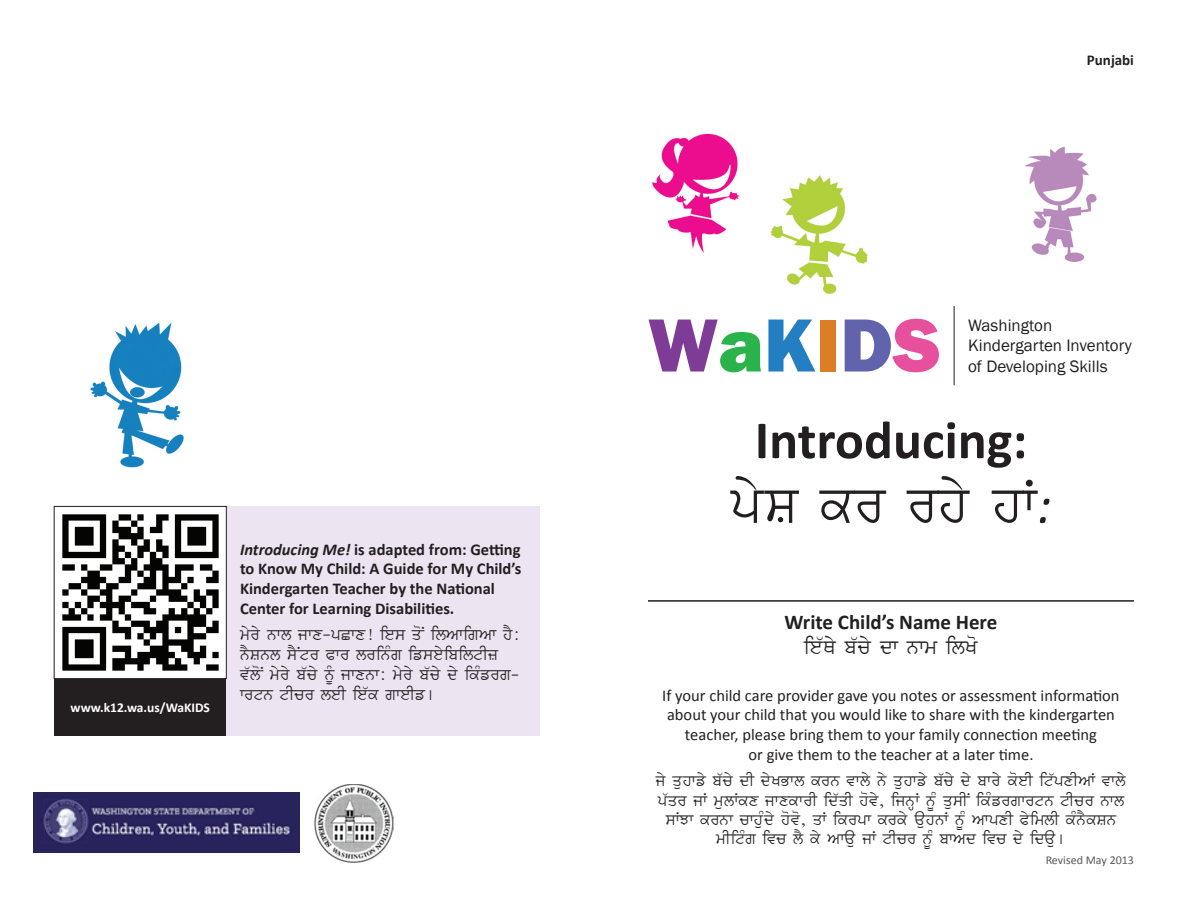
<style>
.page{position:relative;width:1188px;height:918px;background:#fff}
.page>*{position:absolute;margin:0;border:0;box-sizing:border-box;transform-origin:0 0}
.t1{font:800 78px "Franklin Gothic";color:#7f3c97}
.t2{font:700 54px "Calibri";color:#231f20}
.t3{font:54px "Anmol Lipi";color:#231f20}
.t4{font:700 21px "Calibri";color:#231f20}
.t5{font:21px "Anmol Lipi";color:#231f20}
.t6{font:16.95px "Franklin Gothic";color:#231f20}
.t7{font:16.5px/19.8px "Calibri";color:#231f20;text-align:center}
.t8{font:700 16.5px/19.8px "Calibri";color:#231f20}
.t9{font:16.5px/19.8px "Anmol Lipi";color:#231f20}
.t10{font:16.2px/19.4px "Anmol Lipi";color:#231f20;text-align:center}
.t11{font:700 15px "Calibri";color:#231f20}
.t12{font:700 13.5px "Calibri";color:#fff}
.t13{font:12px "Calibri";color:#57585a}
.s1{font-style:italic}
.s2{color:#2ab34b}
.s3{color:#247ec2}
.s4{color:#db7e26}
.s5{color:#6163ac}
.s6{color:#e6509d}
.s7{font-family:"Calibri";font-style:italic}
</style>
<div class="page">
<div style="left:54px;top:679px;width:172px;height:57px;background:#231f20"></div>
<div style="left:226px;top:506px;width:314px;height:230px;background:#ece5f1"></div>
<hr style="left:954px;top:307px;width:1px;height:78px;background:#231f20">
<hr style="left:648px;top:600px;width:486px;height:2px;background:#231f20">
<img style="left:90px;top:322px;width:94px;height:146px">
<img style="left:62px;top:514px;width:157px;height:157px">
<div style="left:54px;top:506px;width:173px;height:173px;border:1px solid #231f20"></div>
<img style="left:315px;top:784px;width:78px;height:79px">
<img style="left:34px;top:792px;width:265px;height:61px">
<img style="left:1024px;top:146px;width:73px;height:116px">
<img style="left:770px;top:175px;width:98px;height:119px">
<img style="left:652px;top:133px;width:88px;height:120px">
<h1 class="t12" style="left:71px;top:699px;width:141px">www.k12.wa.us/WaKIDS</h1>
<p class="t8" style="left:240px;top:539px;width:282px"><span class="s1">Introducing Me!</span> is adapted from: Getting</p>
<p class="t8" style="left:240px;top:559px;width:283px">to Know My Child: A Guide for My Child’s</p>
<p class="t8" style="left:240px;top:579px;width:256px">Kindergarten Teacher by the National<br>Center for Learning Disabilities.</p>
<p class="t9" style="left:240px;top:626px;width:284px">MYRYNWL JWX-PCWX! IES QON ILAWIGAW HY:<br>NYSNL SYNTR PWR LRINMG IFSEYIBILTIZ V`LON MYRYB`CYƑ JWXNW: MYRYB`CYDYIKMFRG-WRTN TICR LEI IE`K GWEIF[</p>
<p class="t11" style="left:1087px;top:51px;width:49px">Punjabi</p>
<p class="t1" style="left:648px;top:295px;width:294px">W<span class="s2">a</span><span class="s3">K</span><span class="s4">I</span><span class="s5">D</span><span class="s6">S</span></p>
<p class="t6" style="left:968px;top:315px;width:86px">Washington</p>
<p class="t6" style="left:968px;top:335px;width:165px">Kindergarten Inventory</p>
<p class="t6" style="left:968px;top:356px;width:141px">of Developing Skills</p>
<h1 class="t2" style="left:755px;top:406px;width:274px">Introducing:</h1>
<h1 class="t3" style="left:730px;top:473px;width:323px">PYS KR RHYHW<span class="s7">:</span></h1>
<h2 class="t4" style="left:785px;top:608px;width:214px">Write Child’s Name Here</h2>
<h3 class="t5" style="left:804px;top:634px;width:176px">IE`QYB`CYDW NWM ILKO</h3>
<p class="t7" style="left:662px;top:685px;width:459px">If your child care provider gave you notes or assessment information about your child that you would like to share with the kindergarten teacher, please bring them to your family connection meeting<br>or give them to the teacher at a later time.</p>
<p class="t10" style="left:656px;top:772px;width:480px">JYQUHWFYB`CYDI DYKBWL KRN VWLYNYQUHWFYB`CYDYBWRYKOEI IT`PXIAW VWLY P`QR JW MULWKX JWXKWRI ID`QI HOVY, IJNHW NUM QUSIN IKMFRGWRTN TICR NWL SWJW KRNW CWHUMDYHOVO, QW IKRPW KRKYAUHNW NUM AWPXI PYIMLI KMNYKSN MIITMG IVC LYKYAWAU JW TICR NUM BWAD IVC DYIDAU[</p>
<p class="t13" style="left:1046px;top:852px;width:90px">Revised May 2013</p>
</div>
